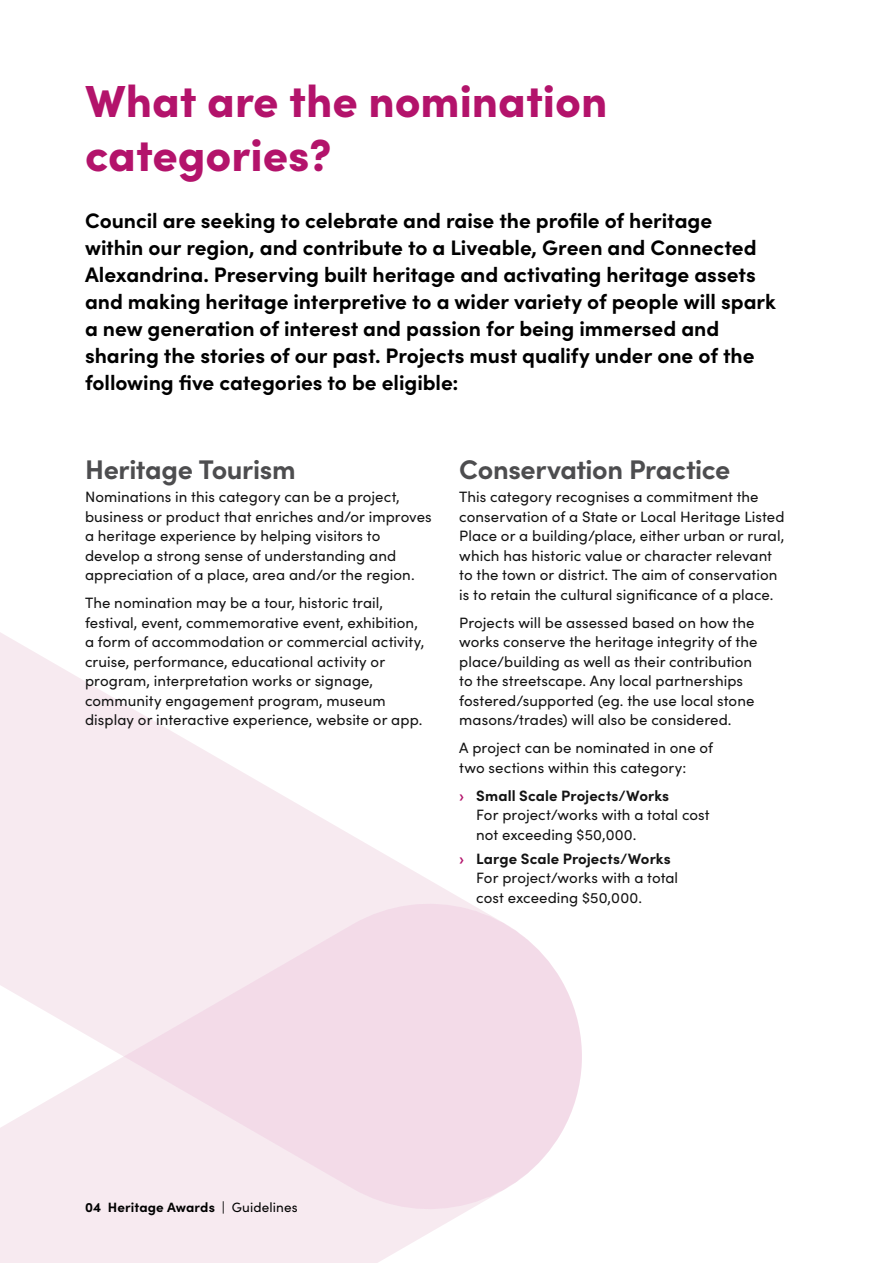
<style>
.page{position:relative;width:893px;height:1263px;background:#fff}
.page>*{position:absolute;margin:0;border:0;box-sizing:border-box;transform-origin:0 0}
.t1{font:900 45px/54px "Sofia Pro";color:#b3136b}
.t2{font:700 27px "Sofia Pro";letter-spacing:-.015em;color:#4d4d4f}
.Intro_copy{font:700 21px/27px "Sofia Pro";letter-spacing:-.005em;color:#000}
.Body{font:15px/19.5px "Sofia Pro";letter-spacing:.005em;color:#141414}
.t3{font:700 13.5px "Sofia Pro";letter-spacing:.01em;color:#000}
.s1{font-weight:900;color:#b3136b}
.s2{font-weight:700}
.s3{font-weight:400}
</style>
<div class="page">
<svg style="left:0;top:632px;width:467px;height:424px;fill:#f7eaf0"></svg>
<svg style="left:0;top:1056px;width:467px;height:207px;fill:#f7eaf0"></svg>
<svg style="left:124px;top:902px;width:458px;height:309px;background:#f5e2ec"></svg>
<h1 class="t1" style="left:85px;top:70px;width:524px">What are the nomination categories?</h1>
<p class="Intro_copy" style="left:85px;top:205px;width:692px">Council are seeking to celebrate and raise the profile of heritage<br>within our region, and contribute to a Liveable, Green and Connected Alexandrina. Preserving built heritage and activating heritage assets and making heritage interpretive to a wider variety of people will spark a new generation of interest and passion for being immersed and sharing the stories of our past. Projects must qualify under one of the following five categories to be eligible:</p>
<h2 class="t2" style="left:85px;top:448px;width:212px">Heritage Tourism</h2>
<p class="Body" style="left:85px;top:486px;width:348px">Nominations in this category can be a project, business or product that enriches and/or improves a heritage experience by helping visitors to develop a strong sense of understanding and appreciation of a place, area and/or the region.</p>
<p class="Body" style="left:85px;top:592px;width:341px">The nomination may be a tour, historic trail, festival, event, commemorative event, exhibition, a form of accommodation or commercial activity, cruise, performance, educational activity or program, interpretation works or signage, community engagement program, museum display or interactive experience, website or app.</p>
<h2 class="t2" style="left:459px;top:448px;width:273px">Conservation Practice</h2>
<p class="Body" style="left:459px;top:486px;width:327px">This category recognises a commitment the conservation of a State or Local Heritage Listed Place or a building/place, either urban or rural, which has historic value or character relevant to the town or district. The aim of conservation is to retain the cultural significance of a place.</p>
<p class="Body" style="left:459px;top:612px;width:300px">Projects will be assessed based on how the works conserve the heritage integrity of the place/building as well as their contribution to the streetscape. Any local partnerships fostered/supported (eg. the use local stone masons/trades) will also be considered.</p>
<p class="Body" style="left:459px;top:737px;width:255px">A project can be nominated in one of two sections within this category:</p>
<p class="Body" style="left:476px;top:785px;width:235px;text-indent:-17px"><span class="s1">›</span> <span class="s2">Small Scale Projects/Works<br></span>For project/works with a total cost not exceeding $50,000.</p>
<p class="Body" style="left:476px;top:848px;width:203px;text-indent:-17px"><span class="s1">›</span> <span class="s2">Large Scale Projects/Works<br></span>For project/works with a total cost exceeding $50,000.</p>
<p class="t3" style="left:85px;top:1197px;width:214px">04 Heritage Awards <span class="s3">| Guidelines</span></p>
</div>
